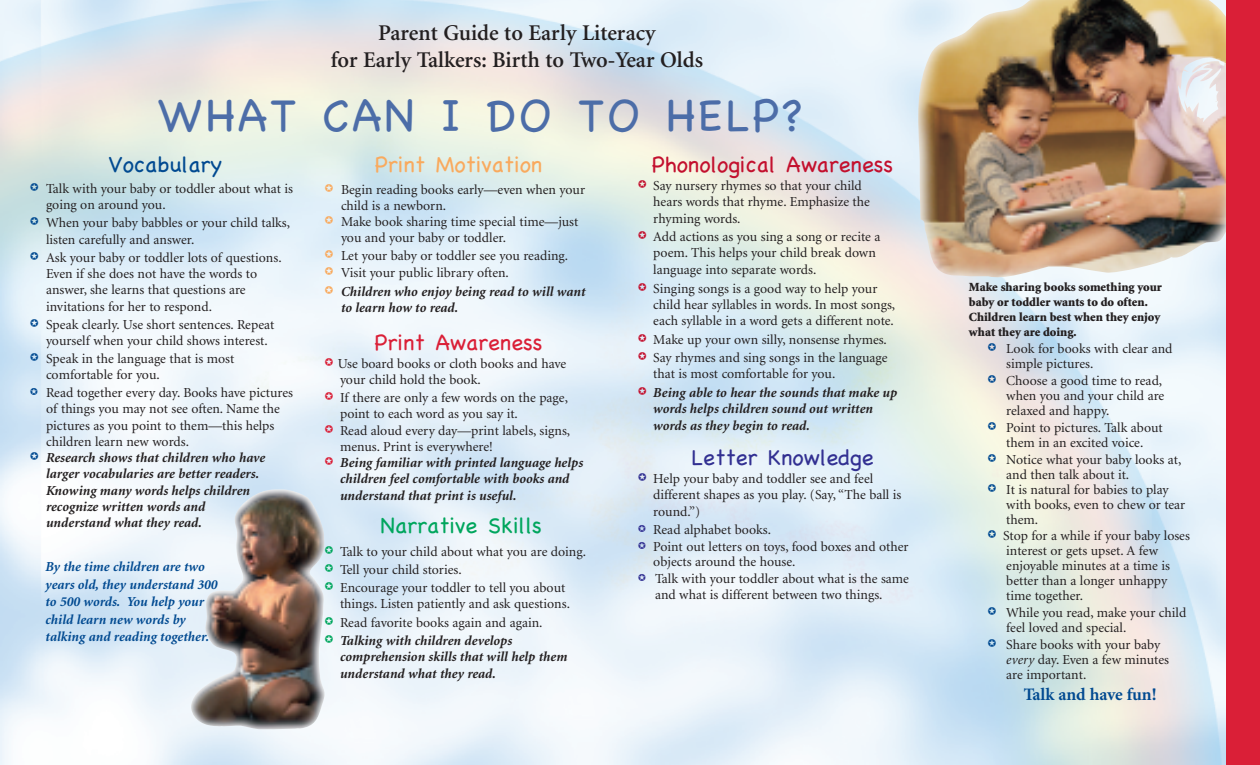
<style>
.page{position:relative;width:1260px;height:765px;background:#fff}
.page>*{position:absolute;margin:0;border:0;box-sizing:border-box;transform-origin:0 0}
.t1{font:46.25px "Chalkboard";letter-spacing:.055em;color:#4c6da8}
.t2{font:600 22.5px/27px "Minion";color:#231f20;text-align:center}
.t3{font:22.5px "Chalkboard";color:#c3102e}
.t4{font:22.5px "Chalkboard";color:#f9aa5e}
.t5{font:22.5px "Chalkboard";color:#00a65d}
.t6{font:22.5px "Chalkboard";color:#323092}
.t7{font:22.5px "Chalkboard";color:#da1f37}
.t8{font:22.5px "Chalkboard";color:#014a91}
.t9{font:700 17.5px "Minion";color:#014a91}
.t10{font:13.75px/16.2px "Minion";color:#231f20}
.t11{font:italic 700 13.75px/16.5px "Minion";color:#231f20}
.t12{font:italic 700 13.75px/17.5px "Minion";color:#014a91}
.t13{font:900 12.5px/15px "Minion";color:#231f20}
.s1{font-family:"Cartographer SSK";font-size:15px;color:#014a91}
.s2{font-family:"Cartographer SSK";color:#014a91}
.s3{font-family:"Cartographer SSK";font-weight:400;font-style:normal;font-size:15px;color:#014a91}
.s4{font-family:"Cartographer SSK";font-size:15px;color:#f9aa5e}
.s5{font-weight:700;font-style:italic}
.s6{font-family:"Cartographer SSK";font-size:15px;color:#da1f37}
.s7{font-family:"Cartographer SSK";font-weight:400;font-style:normal;font-size:15px;color:#da1f37}
.s8{font-family:"Cartographer SSK";font-size:15px;color:#00a65d}
.s9{font-family:"Cartographer SSK";font-size:15px;color:#c3102e}
.s10{font-weight:400;font-style:normal}
.s11{font-family:"Cartographer SSK";font-weight:400;font-style:normal;font-size:15px;color:#c3102e}
.s12{font-family:"Cartographer SSK";font-size:15px;color:#323092}
.s13{font-family:"Cartographer SSK";color:#323092}
.s14{font-style:italic}
</style>
<div class="page">
<img style="left:191px;top:489px;width:134px;height:240px">
<img style="left:915px;top:0;width:311px;height:280px">
<div style="left:1226px;top:0;width:34px;height:765px;background:#da1f37"></div>
<h2 class="t2" style="left:331px;top:21px;width:374px">Parent Guide to Early Literacy<br>for Early Talkers: Birth to Two-Year Olds</h2>
<h1 class="t1" style="left:158px;top:88px;width:646px">WHAT CAN I DO TO HELP?</h1>
<h2 class="t8" style="left:108px;top:151px;width:115px">Vocabulary</h2>
<p class="t10" style="left:46px;top:182px;width:248px;text-indent:-16px"><span class="s1">r</span> Talk with your baby or toddler about what is going on around you.</p>
<p class="t10" style="left:46px;top:216px;width:246px;text-indent:-16px"><span class="s1">r</span> When your baby babbles or your child talks, listen carefully and answer.</p>
<p class="t10" style="left:46px;top:250px;width:237px;text-indent:-16px"><span class="s1">r</span> Ask your baby or toddler lots of questions.<br>Even if she does not have the words to answer, she learns that questions are invitations for her to respond.</p>
<p class="t10" style="left:46px;top:317px;width:230px;text-indent:-16px"><span class="s1">r</span> Speak clearly. Use short sentences. Repeat yourself when your child shows interest.</p>
<p class="t10" style="left:46px;top:351px;width:190px;text-indent:-16px"><span class="s1">r</span> Speak in the language that is most comfortable for you.</p>
<p class="t10" style="left:30px;top:386px;width:265px"><span class="s2">r</span> Read together every day. Books have pictures</p>
<p class="t10" style="left:46px;top:402px;width:235px">of things you may not see often. Name the</p>
<p class="t10" style="left:46px;top:418px;width:230px">pictures as you point to them—this helps</p>
<p class="t10" style="left:46px;top:434px;width:144px">children learn new words.</p>
<p class="t11" style="left:30px;top:451px;width:237px"><span class="s3">r</span> Research shows that children who have</p>
<p class="t11" style="left:46px;top:467px;width:215px">larger vocabularies are better readers.</p>
<p class="t11" style="left:46px;top:483px;width:206px">Knowing many words helps children</p>
<p class="t11" style="left:46px;top:499px;width:161px">recognize written words and</p>
<p class="t11" style="left:46px;top:516px;width:157px">understand what they read.</p>
<p class="t12" style="left:46px;top:559px;width:174px">By the time children are two years old, they understand 300 to 500 words. You help your child learn new words by talking and reading together.</p>
<h2 class="t4" style="left:375px;top:151px;width:169px">Print Motivation</h2>
<p class="t10" style="left:325px;top:182px;width:262px"><span class="s4">r</span> Begin reading books early—even when your</p>
<p class="t10" style="left:341px;top:198px;width:107px">child is a newborn.</p>
<p class="t10" style="left:325px;top:215px;width:255px"><span class="s4">r</span> Make book sharing time special time—just</p>
<p class="t10" style="left:341px;top:231px;width:166px">you and your baby or toddler.</p>
<p class="t10" style="left:325px;top:248px;width:262px;line-height:17.6px"><span class="s4">r</span> Let your baby or toddler see you reading.<br><span class="s4">r</span> Visit your public library often.<br><span class="s4">r</span> <span class="s5">Children who enjoy being read to will want</span></p>
<p class="t11" style="left:341px;top:300px;width:119px">to learn how to read.</p>
<h2 class="t7" style="left:375px;top:329px;width:170px">Print Awareness</h2>
<p class="t10" style="left:340px;top:356px;width:228px;text-indent:-15px"><span class="s6">r</span> Use board books or cloth books and have your child hold the book.</p>
<p class="t10" style="left:325px;top:391px;width:245px"><span class="s6">r</span> If there are only a few words on the page,</p>
<p class="t10" style="left:340px;top:407px;width:179px">point to each word as you say it.</p>
<p class="t10" style="left:325px;top:423px;width:247px"><span class="s6">r</span> Read aloud every day—print labels, signs,</p>
<p class="t10" style="left:340px;top:439px;width:154px">menus. Print is everywhere!</p>
<p class="t11" style="left:325px;top:456px;width:260px"><span class="s7">r</span> Being familiar with printed language helps</p>
<p class="t11" style="left:340px;top:472px;width:231px">children feel comfortable with books and</p>
<p class="t11" style="left:340px;top:488px;width:178px">understand that print is useful.</p>
<h2 class="t5" style="left:381px;top:512px;width:163px">Narrative Skills</h2>
<p class="t10" style="left:325px;top:543px;width:263px;line-height:18.2px"><span class="s8">r</span> Talk to your child about what you are doing. <span class="s8">r</span> Tell your child stories.<br><span class="s8">r</span> Encourage your toddler to tell you about</p>
<p class="t10" style="left:325px;top:596px;width:247px;line-height:18.5px;text-indent:15px">things. Listen patiently and ask questions. <span class="s8">r</span> Read favorite books again and again.<br><span class="s8">r</span> <span class="s5">Talking with children develops</span></p>
<p class="t11" style="left:340px;top:650px;width:229px">comprehension skills that will help them understand what they read.</p>
<h2 class="t3" style="left:652px;top:151px;width:243px">Phonological Awareness</h2>
<p class="t10" style="left:653px;top:179px;width:218px;text-indent:-15px"><span class="s9">r</span> Say nursery rhymes so that your child hears words that rhyme. Emphasize the rhyming words.</p>
<p class="t10" style="left:653px;top:230px;width:229px;text-indent:-15px"><span class="s9">r</span> Add actions as you sing a song or recite a poem. This helps your child break down language into separate words.</p>
<p class="t10" style="left:653px;top:281px;width:243px;text-indent:-15px"><span class="s9">r</span> Singing songs is a good way to help your child hear syllables in words. In most songs, each syllable in a word gets a different note.</p>
<p class="t10" style="left:638px;top:332px;width:251px;line-height:18.2px"><span class="s9">r</span> Make up your own silly, nonsense rhymes. <span class="s9">r</span> Say rhymes and sing songs in the language</p>
<p class="t11" style="left:638px;top:366px;width:261px;line-height:18.8px;text-indent:15px"><span class="s10">that is most comfortable for you.<br></span><span class="s11">r</span> Being able to hear the sounds that make up</p>
<p class="t11" style="left:653px;top:402px;width:221px">words helps children sound out written words as they begin to read.</p>
<h2 class="t6" style="left:692px;top:444px;width:184px">Letter Knowledge</h2>
<p class="t10" style="left:653px;top:471px;width:250px;text-indent:-15px"><span class="s12">r</span> Help your baby and toddler see and feel different shapes as you play. (Say, “The ball is round.”)</p>
<p class="t10" style="left:638px;top:522px;width:272px;line-height:17px"><span class="s13">r</span> Read alphabet books.<br><span class="s13">r</span> Point out letters on toys, food boxes and other</p>
<p class="t10" style="left:653px;top:555px;width:144px">objects around the house.</p>
<p class="t10" style="left:638px;top:571px;width:272px"><span class="s13">r</span> Talk with your toddler about what is the same</p>
<p class="t10" style="left:655px;top:587px;width:229px">and what is different between two things.</p>
<p class="t13" style="left:969px;top:281px;width:194px">Make sharing books something your baby or toddler wants to do often.<br>Children learn best when they enjoy what they are doing.</p>
<p class="t10" style="left:1006px;top:342px;width:168px;line-height:15px;text-indent:-18px"><span class="s1">r</span> Look for books with clear and simple pictures.</p>
<p class="t10" style="left:1006px;top:374px;width:160px;line-height:15px;text-indent:-18px"><span class="s1">r</span> Choose a good time to read, when you and your child are relaxed and happy.</p>
<p class="t10" style="left:988px;top:421px;width:176px;line-height:15px;text-align:center"><span class="s1">r</span> Point to pictures. Talk about them in an excited voice.</p>
<p class="t10" style="left:988px;top:452px;width:195px"><span class="s1">r</span> Notice what your baby looks at,</p>
<p class="t10" style="left:1006px;top:467px;width:124px">and then talk about it.</p>
<p class="t10" style="left:988px;top:482px;width:182px"><span class="s1">r</span> It is natural for babies to play</p>
<p class="t10" style="left:1006px;top:497px;width:181px">with books, even to chew or tear</p>
<p class="t10" style="left:1006px;top:512px;width:33px">them.</p>
<p class="t10" style="left:1006px;top:530px;width:185px;line-height:15px;text-indent:-18px"><span class="s1">r</span> Stop for a while if your baby loses interest or gets upset. A few enjoyable minutes at a time is better than a longer unhappy time together.</p>
<p class="t10" style="left:1006px;top:606px;width:181px;line-height:15px;text-indent:-18px"><span class="s1">r</span> While you read, make your child feel loved and special.</p>
<p class="t10" style="left:1006px;top:638px;width:164px;line-height:15px;text-indent:-18px"><span class="s1">r</span> Share books with your baby <span class="s14">every</span> day. Even a few minutes are important.</p>
<p class="t9" style="left:1024px;top:688px;width:134px">Talk and have fun!</p>
</div>
